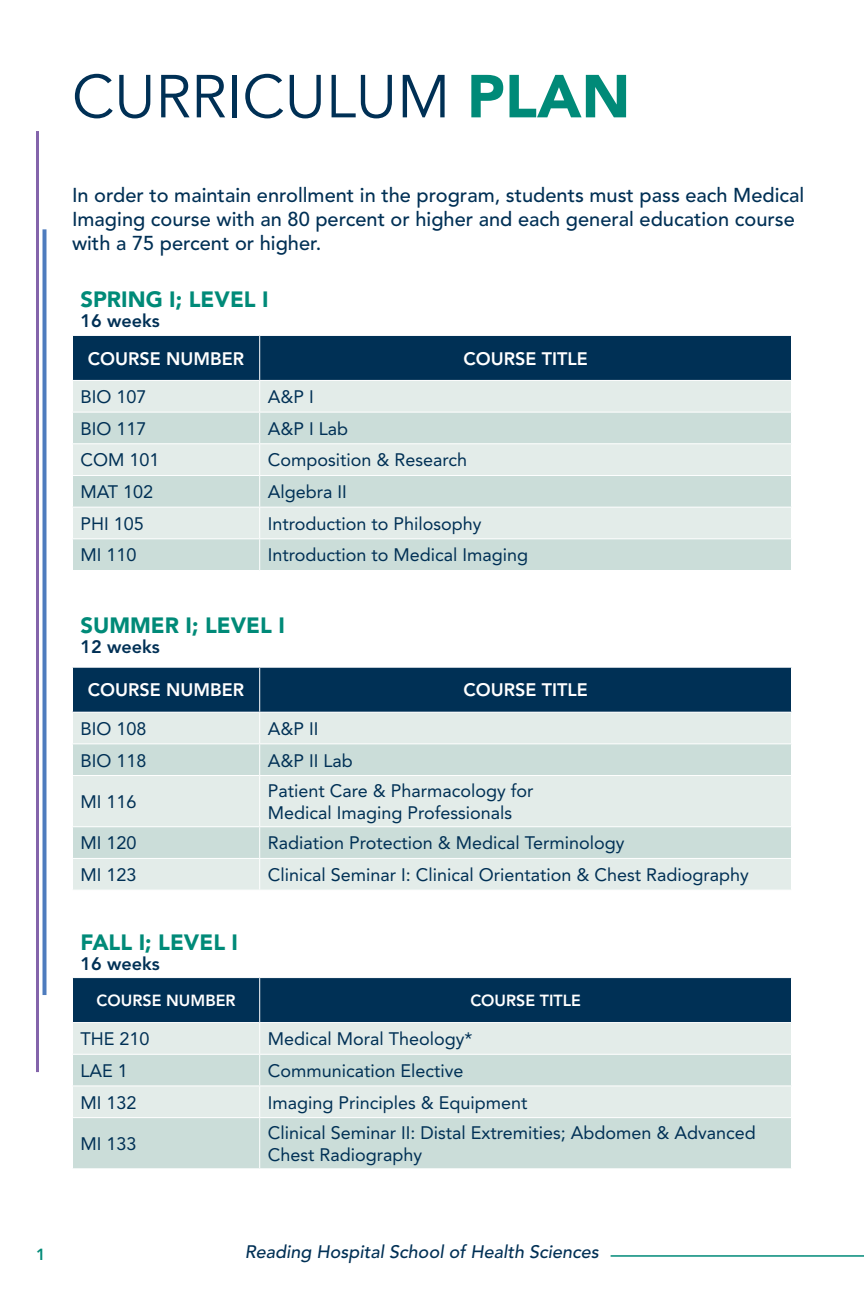
<style>
.page{position:relative;width:864px;height:1296px;background:#fff}
.page>*{position:absolute;margin:0;border:0;box-sizing:border-box;transform-origin:0 0}
.t1{font:60px "Avenir LT Std";color:#003055}
.t2{font:900 22px "Avenir LT Std";color:#008a78}
.t3{font:500 20px/24px "Avenir LT Std";color:#003055}
.t4{font:18px/21.6px "Avenir LT Std";color:#003055}
.t5{font:800 18px "Avenir LT Std";color:#fff}
.t6{font:italic 500 18px "Avenir LT Std";color:#003055}
.t7{font:800 18px "Avenir LT Std";color:#003055}
.t8{font:800 16px "Avenir LT Std";color:#fff}
.t9{font:800 16px "Avenir LT Std";color:#008a78}
.s1{font-weight:900;color:#008a78}
</style>
<div class="page">
<hr style="left:611px;top:1255px;width:253px;height:2px;background:#008a78">
<div style="left:73px;top:978px;width:718px;height:44px;background:#003055"></div>
<div style="left:73px;top:1023px;width:718px;height:31px;background:#e3ece9"></div>
<svg style="left:73px;top:1055px;width:718px;height:113px;background:#d1e1dd"></svg>
<hr style="left:259px;top:978px;width:1px;height:44px;background:#fff">
<hr style="left:259px;top:1023px;width:1px;height:31px;background:#fff">
<hr style="left:259px;top:1055px;width:1px;height:30px;background:#fff">
<hr style="left:72px;top:1085px;width:188px;height:1px;background:#fff">
<hr style="left:260px;top:1085px;width:532px;height:1px;background:#fff">
<hr style="left:259px;top:1086px;width:1px;height:31px;background:#fff">
<hr style="left:72px;top:1117px;width:188px;height:1px;background:#fff">
<hr style="left:260px;top:1117px;width:532px;height:1px;background:#fff">
<hr style="left:259px;top:1118px;width:1px;height:50px;background:#fff">
<div style="left:73px;top:336px;width:718px;height:44px;background:#003055"></div>
<div style="left:73px;top:381px;width:718px;height:31px;background:#e3ece9"></div>
<svg style="left:73px;top:413px;width:718px;height:157px;background:#d4e3df"></svg>
<hr style="left:259px;top:336px;width:1px;height:44px;background:#fff">
<hr style="left:259px;top:381px;width:1px;height:31px;background:#fff">
<hr style="left:259px;top:413px;width:1px;height:30px;background:#fff">
<hr style="left:72px;top:443px;width:188px;height:1px;background:#fff">
<hr style="left:260px;top:443px;width:532px;height:1px;background:#fff">
<hr style="left:259px;top:444px;width:1px;height:31px;background:#fff">
<hr style="left:72px;top:475px;width:188px;height:1px;background:#fff">
<hr style="left:260px;top:475px;width:532px;height:1px;background:#fff">
<hr style="left:259px;top:476px;width:1px;height:31px;background:#fff">
<hr style="left:72px;top:507px;width:188px;height:1px;background:#fff">
<hr style="left:260px;top:507px;width:532px;height:1px;background:#fff">
<hr style="left:259px;top:508px;width:1px;height:30px;background:#fff">
<hr style="left:72px;top:538px;width:188px;height:1px;background:#fff">
<hr style="left:260px;top:538px;width:532px;height:1px;background:#fff">
<hr style="left:259px;top:539px;width:1px;height:31px;background:#fff">
<div style="left:73px;top:668px;width:718px;height:44px;background:#003055"></div>
<div style="left:73px;top:713px;width:718px;height:177px;background:#e3ece9"></div>
<svg style="left:73px;top:744px;width:718px;height:114px;background:#d6e3e0"></svg>
<hr style="left:259px;top:668px;width:1px;height:44px;background:#fff">
<hr style="left:259px;top:713px;width:1px;height:30px;background:#fff">
<hr style="left:72px;top:743px;width:188px;height:1px;background:#fff">
<hr style="left:260px;top:743px;width:532px;height:1px;background:#fff">
<hr style="left:259px;top:744px;width:1px;height:31px;background:#fff">
<hr style="left:72px;top:775px;width:188px;height:1px;background:#fff">
<hr style="left:260px;top:775px;width:532px;height:1px;background:#fff">
<hr style="left:259px;top:776px;width:1px;height:50px;background:#fff">
<hr style="left:72px;top:826px;width:188px;height:1px;background:#fff">
<hr style="left:260px;top:826px;width:532px;height:1px;background:#fff">
<hr style="left:259px;top:827px;width:1px;height:31px;background:#fff">
<hr style="left:72px;top:858px;width:188px;height:1px;background:#fff">
<hr style="left:260px;top:858px;width:532px;height:1px;background:#fff">
<hr style="left:259px;top:859px;width:1px;height:31px;background:#fff">
<hr style="left:36px;top:131px;width:3px;height:941px;background:#8364ab">
<svg style="left:42px;top:229px;width:4px;height:766px;background:#648cc6"></svg>
<h1 class="t1" style="left:72px;top:62px;width:560px">CURRICULUM <span class="s1">PLAN</span></h1>
<p class="t3" style="left:72px;top:184px;width:734px">In order to maintain enrollment in the program, students must pass each Medical<br>Imaging course with an 80 percent or higher and each general education course with a 75 percent or higher.</p>
<p class="t2" style="left:80px;top:286px;width:190px">SPRING I; LEVEL I</p>
<p class="t7" style="left:80px;top:310px;width:81px">16 weeks</p>
<p class="t5" style="left:88px;top:348px;width:158px">COURSE NUMBER</p>
<p class="t5" style="left:463px;top:348px;width:126px">COURSE TITLE</p>
<p class="t4" style="left:81px;top:386px;width:68px">BIO 107</p>
<p class="t4" style="left:268px;top:386px;width:48px">A&amp;P I</p>
<p class="t4" style="left:81px;top:418px;width:68px">BIO 117</p>
<p class="t4" style="left:268px;top:418px;width:82px">A&amp;P I Lab</p>
<p class="t4" style="left:81px;top:450px;width:81px">COM 101</p>
<p class="t4" style="left:268px;top:450px;width:201px">Composition &amp; Research</p>
<p class="t4" style="left:81px;top:481px;width:74px">MAT 102</p>
<p class="t4" style="left:268px;top:481px;width:81px">Algebra II</p>
<p class="t4" style="left:81px;top:513px;width:65px">PHI 105</p>
<p class="t4" style="left:268px;top:513px;width:215px">Introduction to Philosophy</p>
<p class="t4" style="left:81px;top:545px;width:58px">MI 110</p>
<p class="t4" style="left:268px;top:545px;width:262px">Introduction to Medical Imaging</p>
<p class="t2" style="left:80px;top:612px;width:206px">SUMMER I; LEVEL I</p>
<p class="t7" style="left:80px;top:636px;width:81px">12 weeks</p>
<p class="t5" style="left:88px;top:680px;width:158px">COURSE NUMBER</p>
<p class="t5" style="left:463px;top:680px;width:126px">COURSE TITLE</p>
<p class="t4" style="left:81px;top:718px;width:68px">BIO 108</p>
<p class="t4" style="left:268px;top:718px;width:52px">A&amp;P II</p>
<p class="t4" style="left:81px;top:750px;width:68px">BIO 118</p>
<p class="t4" style="left:268px;top:750px;width:87px">A&amp;P II Lab</p>
<p class="t4" style="left:81px;top:791px;width:58px">MI 116</p>
<p class="t4" style="left:268px;top:780px;width:267px">Patient Care &amp; Pharmacology for<br>Medical Imaging Professionals</p>
<p class="t4" style="left:81px;top:832px;width:58px">MI 120</p>
<p class="t4" style="left:268px;top:832px;width:358px">Radiation Protection &amp; Medical Terminology</p>
<p class="t4" style="left:81px;top:864px;width:58px">MI 123</p>
<p class="t4" style="left:268px;top:864px;width:483px">Clinical Seminar I: Clinical Orientation &amp; Chest Radiography</p>
<p class="t2" style="left:80px;top:929px;width:159px">FALL I; LEVEL I</p>
<p class="t7" style="left:80px;top:953px;width:81px">16 weeks</p>
<p class="t8" style="left:97px;top:991px;width:140px">COURSE NUMBER</p>
<p class="t8" style="left:470px;top:991px;width:112px">COURSE TITLE</p>
<p class="t4" style="left:80px;top:1028px;width:71px">THE 210</p>
<p class="t4" style="left:268px;top:1028px;width:206px">Medical Moral Theology*</p>
<p class="t4" style="left:80px;top:1060px;width:49px">LAE 1</p>
<p class="t4" style="left:268px;top:1060px;width:197px">Communication Elective</p>
<p class="t4" style="left:80px;top:1092px;width:58px">MI 132</p>
<p class="t4" style="left:268px;top:1092px;width:261px">Imaging Principles &amp; Equipment</p>
<p class="t4" style="left:80px;top:1133px;width:58px">MI 133</p>
<p class="t4" style="left:268px;top:1122px;width:490px">Clinical Seminar II: Distal Extremities; Abdomen &amp; Advanced<br>Chest Radiography</p>
<p class="t9" style="left:36px;top:1245px;width:11px">1</p>
<p class="t6" style="left:245px;top:1241px;width:355px">Reading Hospital School of Health Sciences</p>
</div>
